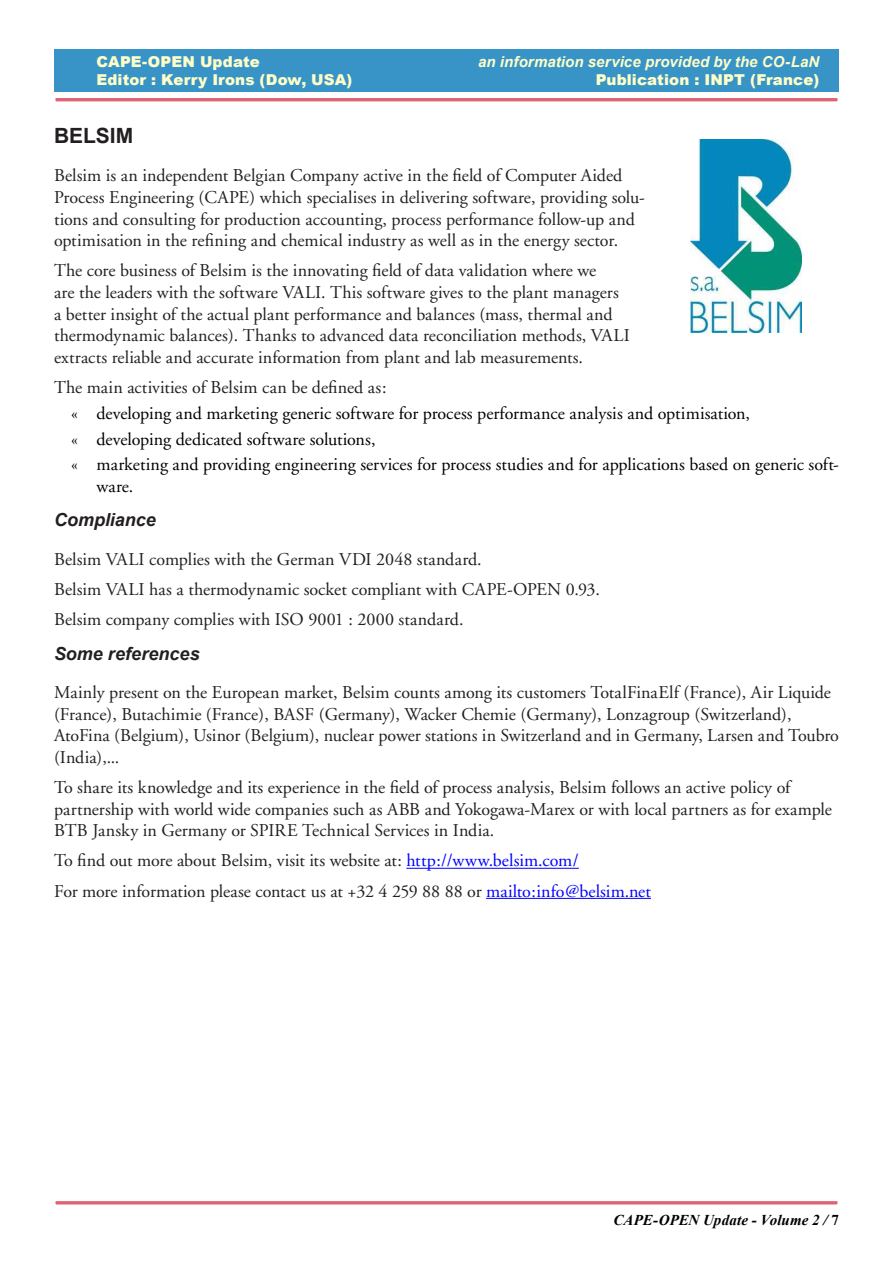
<style>
.page{position:relative;width:893px;height:1263px;background:#fff}
.page>*{position:absolute;margin:0;border:0;box-sizing:border-box;transform-origin:0 0}
.t1{font:700 21px "Arial";letter-spacing:-.005em;color:#231f20}
.t2{font:18px/21.6px "Adobe Garamond";color:#231f20}
.t3{font:18px/25.8px "Adobe Garamond";color:#000}
.t4{font:italic 700 18px/34.3px "Arial";color:#231f20}
.t5{font:900 15px "Arial";letter-spacing:.01em;color:#ffffc7}
.t6{font:italic 700 15px "Arial";letter-spacing:.01em;color:#ffffc7}
.t7{font:italic 700 15px "Times New Roman";letter-spacing:.005em;color:#000}
.s1{color:#231f20}
.s2{font-family:"Adobe Garamond";font-weight:400;font-style:normal;color:#000}
.s3{font-family:"Arial";font-weight:700;font-style:italic}
.s4{color:#00f}
.s5{font-style:normal}
</style>
<div class="page">
<div style="left:54px;top:49px;width:785px;height:42px;background:#3894c7"></div>
<div style="left:54px;top:97px;width:785px;height:6px;border:2px solid #fff"></div>
<div style="left:55px;top:1200px;width:783px;height:5px;background:#de6375"></div>
<div style="left:54px;top:1199px;width:785px;height:7px;border:2px solid #fff"></div>
<hr style="left:406px;top:868px;width:173px;height:1px;background:#00f">
<hr style="left:486px;top:898px;width:165px;height:1px;background:#00f">
<img style="left:690px;top:140px;width:111px;height:192px">
<p class="t5" style="left:97px;top:50px;width:165px">CAPE-OPEN Update</p>
<p class="t6" style="left:478px;top:51px;width:343px">an information service provided by the CO-LaN</p>
<p class="t5" style="left:97px;top:68px;width:257px">Editor : Kerry Irons (Dow, USA)</p>
<p class="t5" style="left:596px;top:68px;width:225px">Publication : INPT (France)</p>
<p class="t1" style="left:54px;top:121px;width:81px">BELSIM</p>
<p class="t2" style="left:54px;top:164px;width:592px">Belsim is an independent Belgian Company active in the field of Computer Aided Process Engineering (CAPE) which specialises in delivering software, providing solu&shy;tions and consulting for production accounting, process performance follow-up and optimisation in the refining and chemical industry as well as in the energy sector.</p>
<p class="t2" style="left:54px;top:259px;width:577px">The core business of Belsim is the innovating field of data validation where we<br>are the leaders with the software VALI. This software gives to the plant managers a better insight of the actual plant performance and balances (mass, thermal and thermodynamic balances). Thanks to advanced data reconciliation methods, VALI extracts reliable and accurate information from plant and lab measurements.</p>
<p class="t3" style="left:71px;top:374px;width:769px;text-indent:-17px"><span class="s1">The main activities of Belsim can be defined as:<br></span>« developing and marketing generic software for process performance analysis and optimisation,<br>« developing dedicated software solutions,<br>« marketing and providing engineering services for process studies and for applications based on generic soft-</p>
<p class="t4" style="left:54px;top:469px;width:103px;text-indent:43px"><span class="s2">ware.<br></span>Compliance</p>
<p class="t2" style="left:54px;top:544px;width:547px;line-height:30.2px">Belsim VALI complies with the German VDI 2048 standard.<br>Belsim VALI has a thermodynamic socket compliant with CAPE-OPEN 0.93.<br>Belsim company complies with ISO 9001 : 2000 standard.</p>
<p class="t2" style="left:54px;top:634px;width:778px;line-height:38.5px"><span class="s3">Some references<br></span>Mainly present on the European market, Belsim counts among its customers TotalFinaElf (France), Air Liquide</p>
<p class="t2" style="left:54px;top:703px;width:786px">(France), Butachimie (France), BASF (Germany), Wacker Chemie (Germany), Lonzagroup (Switzerland),<br>AtoFina (Belgium), Usinor (Belgium), nuclear power stations in Switzerland and in Germany, Larsen and Toubro (India),...</p>
<p class="t2" style="left:54px;top:776px;width:779px">To share its knowledge and its experience in the field of process analysis, Belsim follows an active policy of partnership with world wide companies such as ABB and Yokogawa-Marex or with local partners as for example<br>BTB Jansky in Germany or SPIRE Technical Services in India.</p>
<p class="t2" style="left:54px;top:845px;width:598px;line-height:30.2px">To find out more about Belsim, visit its website at: <span class="s4">http://www.belsim.com/<br></span>For more information please contact us at +32 4 259 88 88 or <span class="s4">mailto:info@belsim.net</span></p>
<p class="t7" style="left:614px;top:1209px;width:227px">CAPE-OPEN Update - Volume 2 / <span class="s5">7</span></p>
</div>
